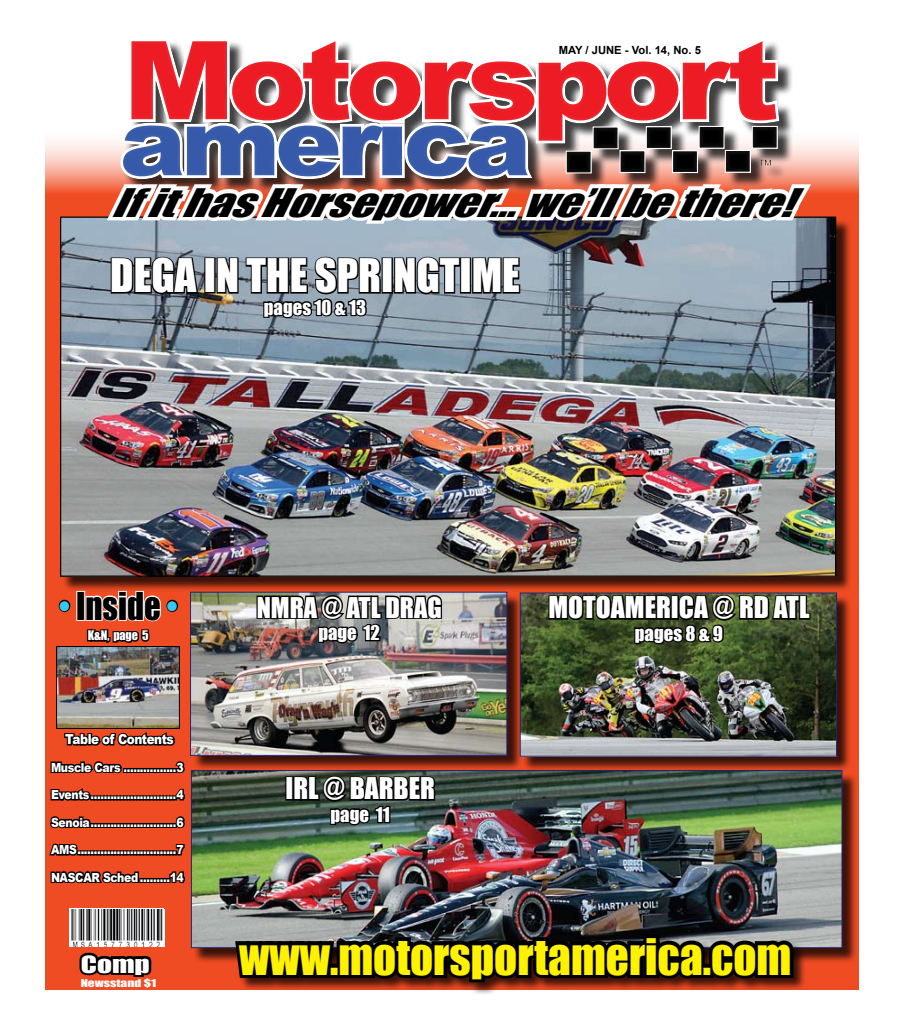
<style>
.page{position:relative;width:900px;height:1035px;background:#fff}
.page>*{position:absolute;margin:0;border:0;box-sizing:border-box;transform-origin:0 0}
.t1{font:900 108.88px "Arial";letter-spacing:-.06em;color:#ed1c24;scale:1.09 1}
.t2{font:900 93.75px "Arial";letter-spacing:-.05em;color:#365aa9;scale:1.06 1}
.t3{font:46.25px "Impact";color:#fff200}
.t4{font:42.5px "Impact";color:#fff}
.t5{font:italic 36.12px "Impact";color:#000;scale:1.29 1}
.t6{font:35.25px "Impact";color:#000;scale:.93 1}
.t7{font:27.5px "Impact";color:#fff}
.t8{font:26.25px "Impact";color:#fff}
.t9{font:21.75px "Impact";color:#fff;scale:1.35 1}
.t10{font:18.75px "Impact";color:#fff}
.t11{font:900 13.75px "Arial";letter-spacing:-.04em;color:#fff;scale:.87 1}
.t12{font:900 12.5px "Arial";letter-spacing:-.03em;color:#fff;scale:.87 1}
.t13{font:12.25px "Impact";color:#fff}
.t14{font:700 11.25px "Arial";color:#000}
.t15{font:10px "Impact";color:#fff;scale:1.35 1}
.s1{color:#36c6f4}
</style>
<div class="page">
<div style="left:45px;top:126px;width:814px;height:864px;background:#f04c23"></div>
<div style="left:192px;top:594px;width:336px;height:182px;background:#000;opacity:.75"></div>
<img style="left:192px;top:598px;width:313px;height:156px">
<div style="left:190px;top:592px;width:317px;height:164px;border:1px solid #202678"></div>
<div style="left:193px;top:772px;width:670px;height:196px;background:#000;opacity:.75"></div>
<img style="left:193px;top:772px;width:647px;height:174px">
<div style="left:0;top:8px;width:900px;height:201px;background:#fff;opacity:.2"></div>
<svg style="left:50px;top:732px;width:135px;height:70px"></svg>
<svg style="left:49px;top:816px;width:136px;height:68px"></svg>
<svg style="left:69px;top:908px;width:95px;height:2px"></svg>
<img style="left:69px;top:910px;width:95px;height:37px">
<svg style="left:58px;top:599px;width:13px;height:13px"></svg>
<div style="left:76px;top:591px;width:9px;height:30px;border:2px solid #fff"></div>
<svg style="left:79px;top:952px;width:73px;height:25px"></svg>
<div style="left:62px;top:218px;width:795px;height:380px;background:#000;opacity:.75"></div>
<img style="left:62px;top:219px;width:772px;height:356px">
<img style="left:58px;top:648px;width:120px;height:79px">
<div style="left:56px;top:646px;width:124px;height:83px;border:1px solid #000"></div>
<svg style="left:85px;top:590px;width:95px;height:62px"></svg>
<div style="left:522px;top:595px;width:335px;height:182px;background:#000;opacity:.75"></div>
<img style="left:522px;top:595px;width:313px;height:159px">
<div style="left:520px;top:593px;width:317px;height:163px;border:1px solid #202678"></div>
<svg style="left:547px;top:566px;width:265px;height:80px;background:#4e432b"></svg>
<img style="left:255px;top:566px;width:188px;height:79px">
<div style="left:285px;top:776px;width:9px;height:25px;border:2px solid #000"></div>
<svg style="left:289px;top:759px;width:148px;height:68px;background:#3d362e"></svg>
<div style="left:235px;top:934px;width:665px;height:101px;background:#000;opacity:.75"></div>
<img style="left:231px;top:895px;width:566px;height:140px">
<svg style="left:101px;top:18px;width:717px;height:302px"></svg>
<h1 class="t1" style="left:123px;top:20px;width:604px">Motorsport</h1>
<p class="t14" style="left:559px;top:44px;width:144px">MAY / JUNE - Vol. 14, No. 5</p>
<h2 class="t2" style="left:120px;top:90px;width:390px">america</h2>
<h3 class="t5" style="left:111px;top:174px;width:550px">IfithasHorsepower...we’llbethere!</h3>
<h3 class="t4" style="left:110px;top:243px;width:411px">DEGA IN THE SPRINGTIME</h3>
<h3 class="t10" style="left:264px;top:293px;width:104px">pages 10 &amp; 13</h3>
<h3 class="t6" style="left:59px;top:579px;width:130px"><span class="s1">•</span> Inside <span class="s1">•</span></h3>
<p class="t13" style="left:88px;top:626px;width:62px">K&amp;N, page 5</p>
<p class="t11" style="left:65px;top:732px;width:127px">Table of Contents</p>
<p class="t12" style="left:51px;top:760px;width:154px">Muscle Cars ................3</p>
<p class="t12" style="left:51px;top:788px;width:154px">Events..........................4</p>
<p class="t12" style="left:51px;top:815px;width:154px">Senoia..........................6</p>
<p class="t12" style="left:51px;top:843px;width:154px">AMS..............................7</p>
<p class="t12" style="left:51px;top:870px;width:154px">NASCAR Sched .........14</p>
<h3 class="t8" style="left:257px;top:587px;width:187px">NMRA @ ATL DRAG</h3>
<h3 class="t10" style="left:318px;top:618px;width:63px">page 12</h3>
<h3 class="t7" style="left:285px;top:767px;width:151px">IRL @ BARBER</h3>
<h3 class="t10" style="left:331px;top:800px;width:61px">page 11</h3>
<h3 class="t7" style="left:549px;top:586px;width:262px">MOTOAMERICA @ RD ATL</h3>
<h3 class="t10" style="left:635px;top:619px;width:90px">pages 8 &amp; 9</h3>
<h3 class="t9" style="left:81px;top:947px;width:53px">Comp</h3>
<p class="t15" style="left:81px;top:975px;width:57px">Newsstand $1</p>
<h3 class="t3" style="left:239px;top:921px;width:554px">www.motorsportamerica.com</h3>
</div>
